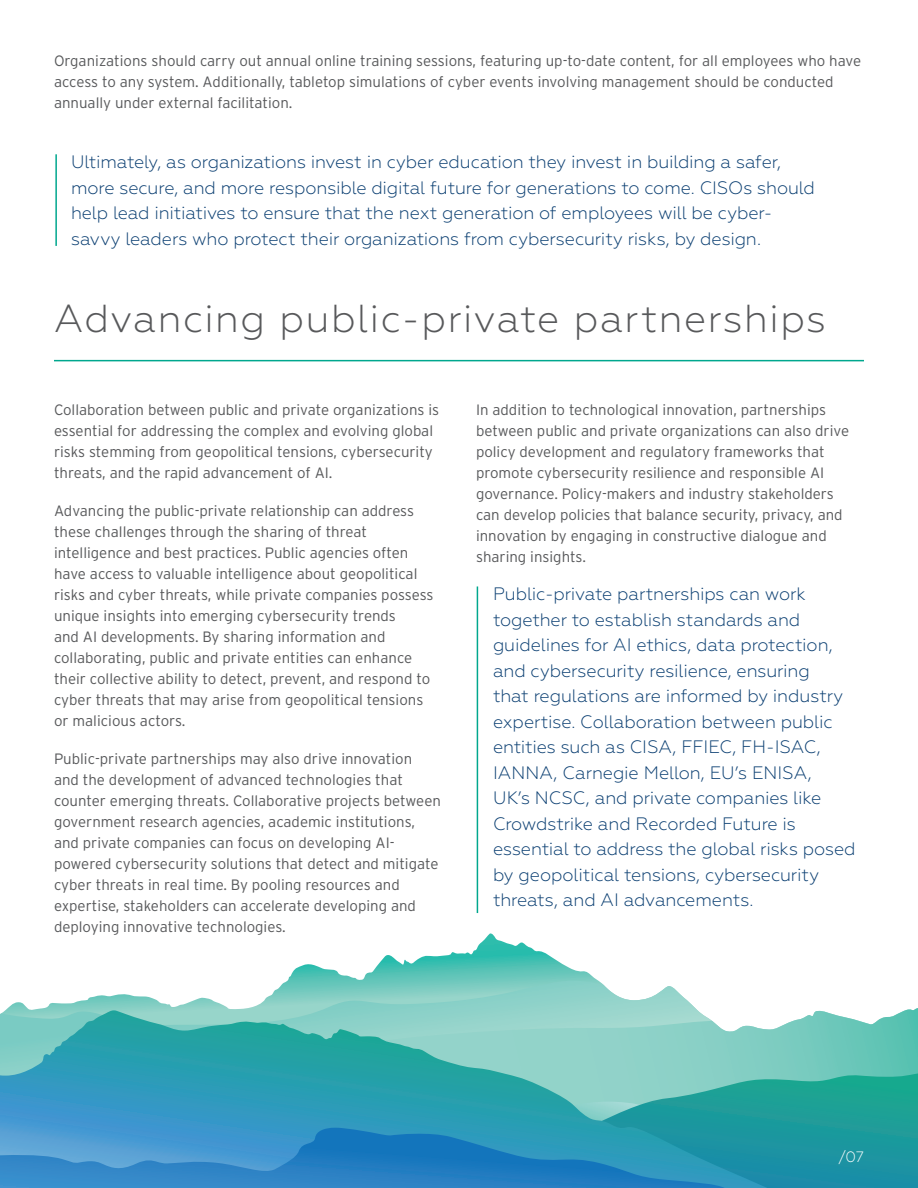
<style>
.page{position:relative;width:918px;height:1188px;background:#fff}
.page>*{position:absolute;margin:0;border:0;box-sizing:border-box;transform-origin:0 0}
.t1{font:300 39px "Geometria";letter-spacing:.035em;color:#58595b}
.Body_Copy_Quote{font:300 18px/25.5px "Geometria";letter-spacing:-.005em;color:#0b3f72}
.Body_Copy{font:300 15px/21px "Interstate";color:#58595b}
.Page_numbers{font:300 15px "Geometria";color:#fff}
</style>
<div class="page">
<svg style="left:287px;top:933px;width:312px;height:48px"></svg>
<svg style="left:6px;top:981px;width:689px;height:29px"></svg>
<svg style="left:368px;top:1008px;width:550px;height:65px;background:#83d0c4"></svg>
<svg style="left:0;top:1010px;width:767px;height:63px;background:#6ac1bd"></svg>
<svg style="left:0;top:1073px;width:918px;height:115px;background:#3098b7"></svg>
<hr style="left:54px;top:360px;width:810px;height:1px;background:#00a78e">
<hr style="left:477px;top:586px;width:1px;height:327px;background:#00a78e">
<hr style="left:55px;top:154px;width:2px;height:92px;background:#00a78e">
<p class="Body_Copy" style="left:54px;top:50px;width:809px">Organizations should carry out annual online training sessions, featuring up-to-date content, for all employees who have access to any system. Additionally, tabletop simulations of cyber events involving management should be conducted annually under external facilitation.</p>
<p class="Body_Copy_Quote" style="left:71px;top:149px;width:745px">Ultimately, as organizations invest in cyber education they invest in building a safer, more secure, and more responsible digital future for generations to come. CISOs should help lead initiatives to ensure that the next generation of employees will be cyber&shy;savvy leaders who protect their organizations from cybersecurity risks, by design.</p>
<p class="t1" style="left:54px;top:296px;width:773px">Advancing public-private partnerships</p>
<p class="Body_Copy" style="left:54px;top:400px;width:387px">Collaboration between public and private organizations is essential for addressing the complex and evolving global risks stemming from geopolitical tensions, cybersecurity threats, and the rapid advancement of AI.</p>
<p class="Body_Copy" style="left:54px;top:501px;width:381px">Advancing the public-private relationship can address these challenges through the sharing of threat intelligence and best practices. Public agencies often have access to valuable intelligence about geopolitical risks and cyber threats, while private companies possess unique insights into emerging cybersecurity trends<br>and AI developments. By sharing information and collaborating, public and private entities can enhance their collective ability to detect, prevent, and respond to cyber threats that may arise from geopolitical tensions or malicious actors.</p>
<p class="Body_Copy" style="left:54px;top:749px;width:388px">Public-private partnerships may also drive innovation<br>and the development of advanced technologies that counter emerging threats. Collaborative projects between government research agencies, academic institutions, and private companies can focus on developing AI&shy;powered cybersecurity solutions that detect and mitigate cyber threats in real time. By pooling resources and expertise, stakeholders can accelerate developing and deploying innovative technologies.</p>
<p class="Body_Copy" style="left:476px;top:400px;width:375px">In addition to technological innovation, partnerships between public and private organizations can also drive policy development and regulatory frameworks that promote cybersecurity resilience and responsible AI governance. Policy-makers and industry stakeholders can develop policies that balance security, privacy, and innovation by engaging in constructive dialogue and sharing insights.</p>
<p class="Body_Copy_Quote" style="left:493px;top:581px;width:364px">Public-private partnerships can work together to establish standards and guidelines for AI ethics, data protection, and cybersecurity resilience, ensuring<br>that regulations are informed by industry expertise. Collaboration between public entities such as CISA, FFIEC, FH-ISAC, IANNA, Carnegie Mellon, EU’s ENISA,<br>UK’s NCSC, and private companies like Crowdstrike and Recorded Future is essential to address the global risks posed by geopolitical tensions, cybersecurity threats, and AI advancements.</p>
<p class="Page_numbers" style="left:838px;top:1148px;width:27px">/07</p>
</div>
